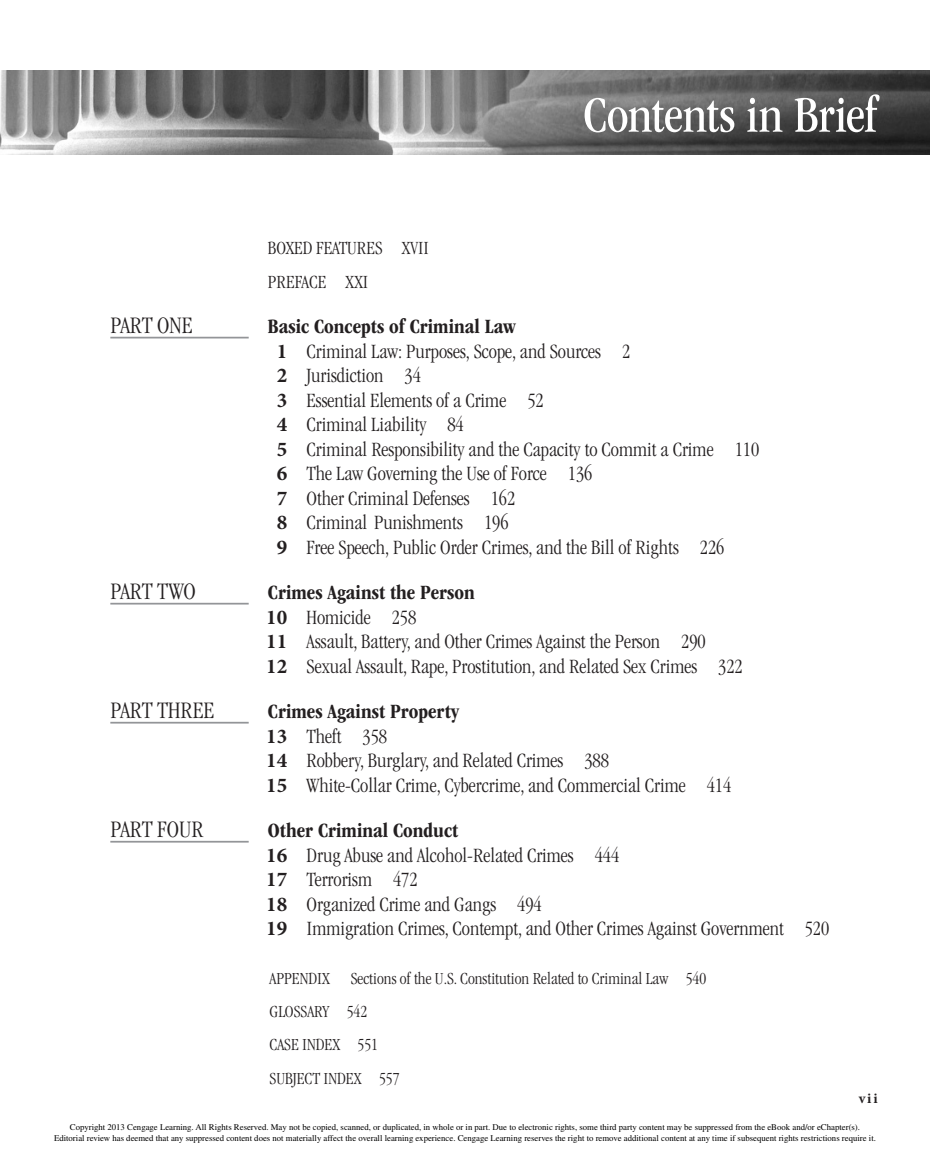
<style>
.page{position:relative;width:930px;height:1150px;background:#fff}
.page>*{position:absolute;margin:0;border:0;box-sizing:border-box;transform-origin:0 0}
.t1{font:condensed 52.5px "ITC Garamond Std";letter-spacing:-.01em;color:#fff}
.t2{font:300 condensed 24.5px "ITC Garamond Std";color:#231f20}
.t3{font:300 condensed 21px/24.5px "ITC Garamond Std";color:#231f20}
.t4{font:300 condensed 19.25px/33.2px "ITC Garamond Std";color:#231f20}
.t5{font:300 condensed 17.5px/33.2px "ITC Garamond Std";color:#231f20}
.t6{font:700 14.35px "Minion Pro";color:#231f20}
.t7{font:8.75px/10.5px "Times";color:#000;text-align:center}
.s1{font-weight:700}
.s2{font-family:"Minion Pro";font-weight:700;font-stretch:normal}
</style>
<div class="page">
<img style="left:0;top:71px;width:929px;height:83px">
<hr style="left:110px;top:337px;width:138px;height:1px;background:#939598">
<hr style="left:110px;top:603px;width:138px;height:1px;background:#939598">
<hr style="left:110px;top:722px;width:138px;height:1px;background:#939598">
<hr style="left:110px;top:841px;width:138px;height:1px;background:#939598">
<p class="t4" style="left:268px;top:232px;width:162px">BOXED FEATURES XVII<br>PREFACE XXI</p>
<p class="t1" style="left:583px;top:86px;width:298px">Contents in Brief</p>
<p class="t2" style="left:110px;top:312px;width:84px">PART ONE</p>
<p class="t3" style="left:277px;top:314px;width:484px;text-indent:-9px"><span class="s1">Basic Concepts of Criminal Law<br></span><span class="s2">1</span> Criminal Law: Purposes, Scope, and Sources 2<br><span class="s2">2</span> Jurisdiction 34<br><span class="s2">3</span> Essential Elements of a Crime 52<br><span class="s2">4</span> Criminal Liability 84<br><span class="s2">5</span> Criminal Responsibility and the Capacity to Commit a Crime 110<br><span class="s2">6</span> The Law Governing the Use of Force 136<br><span class="s2">7</span> Other Criminal Defenses 162<br><span class="s2">8</span> Criminal Punishments 196<br><span class="s2">9</span> Free Speech, Public Order Crimes, and the Bill of Rights 226</p>
<p class="t2" style="left:110px;top:578px;width:87px">PART TWO</p>
<p class="t3" style="left:266px;top:580px;width:478px"><span class="s1">Crimes Against the Person<br></span><span class="s2">10</span> Homicide 258<br><span class="s2">11</span> Assault, Battery, and Other Crimes Against the Person 290<br><span class="s2">12</span> Sexual Assault, Rape, Prostitution, and Related Sex Crimes 322</p>
<p class="t2" style="left:110px;top:697px;width:106px">PART THREE</p>
<p class="t3" style="left:266px;top:699px;width:466px"><span class="s1">Crimes Against Property<br></span><span class="s2">13</span> Theft 358<br><span class="s2">14</span> Robbery, Burglary, and Related Crimes 388<br><span class="s2">15</span> White-Collar Crime, Cybercrime, and Commercial Crime 414</p>
<p class="t2" style="left:110px;top:816px;width:95px">PART FOUR</p>
<p class="t3" style="left:266px;top:818px;width:564px"><span class="s1">Other Criminal Conduct<br></span><span class="s2">16</span> Drug Abuse and Alcohol-Related Crimes 444<br><span class="s2">17</span> Terrorism 472<br><span class="s2">18</span> Organized Crime and Gangs 494<br><span class="s2">19</span> Immigration Crimes, Contempt, and Other Crimes Against Government 520</p>
<p class="t5" style="left:269px;top:962px;width:438px">APPENDIX Sections of the U.S. Constitution Related to Criminal Law 540<br>GLOSSARY 542<br>CASE INDEX 551<br>SUBJECT INDEX 557</p>
<p class="t7" style="left:54px;top:1122px;width:823px">Copyright 2013 Cengage Learning. All Rights Reserved. May not be copied, scanned, or duplicated, in whole or in part. Due to electronic rights, some third party content may be suppressed from the eBook and/or eChapter(s).<br>Editorial review has deemed that any suppressed content does not materially affect the overall learning experience. Cengage Learning reserves the right to remove additional content at any time if subsequent rights restrictions require it.</p>
<p class="t6" style="left:858px;top:1088px;width:20px">vii</p>
</div>
